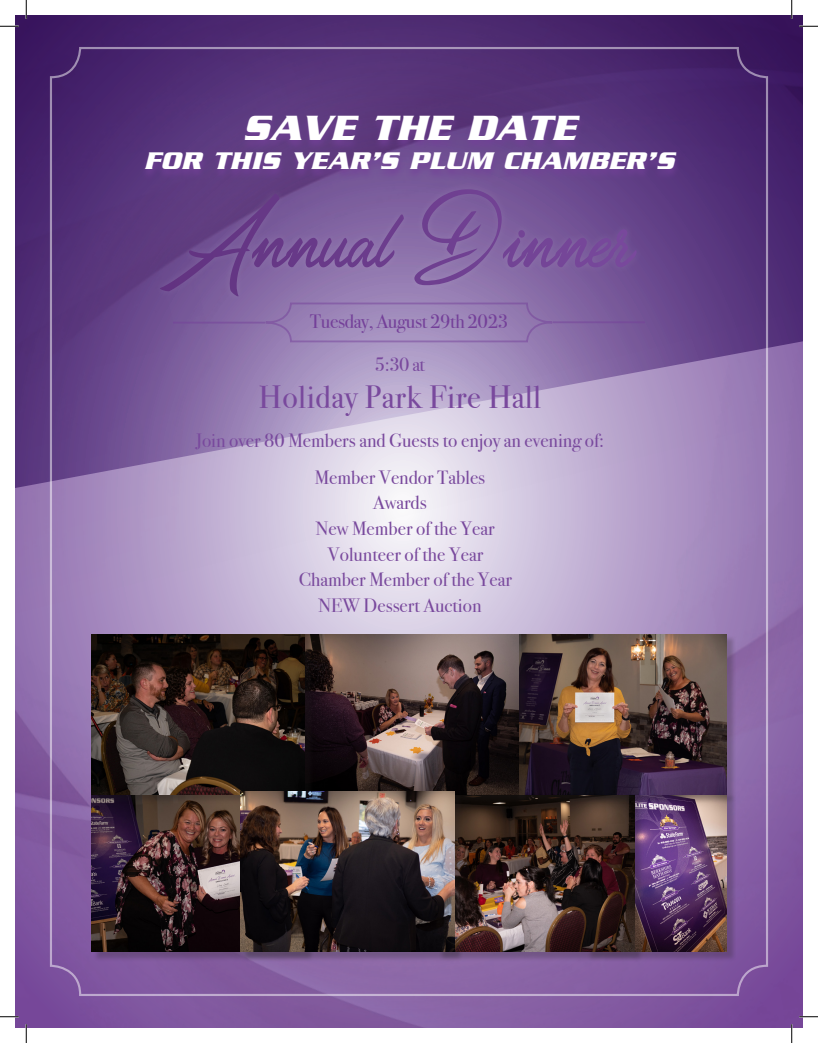
<style>
.page{position:relative;width:818px;height:1043px;background:#fff}
.page>*{position:absolute;margin:0;border:0;box-sizing:border-box;transform-origin:0 0}
.t1{font:italic 700 37.88px "Serpentine Std";letter-spacing:.02em;color:#fff}
.t2{font:32.12px "Bodoni Svty Two ITCTT";letter-spacing:.02em;color:#79499d}
.t3{font:italic 700 26px "Serpentine Std";letter-spacing:.02em;color:#fff}
.t4{font:19.5px "Bodoni Svty Two ITCTT";letter-spacing:-.02em;color:#744099}
.t5{font:19.25px "Bodoni Svty Two ITCTT";color:#79499d}
</style>
<div class="page">
<img style="left:15px;top:616px;width:787px;height:412px">
<img style="left:15px;top:15px;width:787px;height:601px">
<div style="left:139px;top:114px;width:543px;height:66px;background:#744099;opacity:.75"></div>
<div style="left:153px;top:181px;width:491px;height:122px;background:#fff;opacity:.1"></div>
<svg style="left:414px;top:189px;width:87px;height:96px"></svg>
<svg style="left:264px;top:301px;width:290px;height:42px"></svg>
<hr style="left:173px;top:322px;width:92px;height:1px;background:#744099">
<hr style="left:552px;top:321px;width:93px;height:2px;background:#744099">
<div style="left:586px;top:793px;width:150px;height:168px;background:#231f20;opacity:.25"></div>
<img style="left:644px;top:804px;width:82px;height:147px">
<div style="left:439px;top:793px;width:205px;height:168px;background:#231f20;opacity:.25"></div>
<img style="left:463px;top:804px;width:171px;height:147px">
<div style="left:93px;top:793px;width:221px;height:168px;background:#231f20;opacity:.25"></div>
<img style="left:91px;top:794px;width:149px;height:157px">
<div style="left:514px;top:635px;width:222px;height:169px;background:#231f20;opacity:.25"></div>
<img style="left:518px;top:634px;width:208px;height:160px">
<div style="left:306px;top:635px;width:222px;height:169px;background:#231f20;opacity:.25"></div>
<img style="left:91px;top:634px;width:427px;height:160px">
<div style="left:93px;top:635px;width:221px;height:169px;background:#231f20;opacity:.25"></div>
<div style="left:242px;top:793px;width:221px;height:168px;background:#231f20;opacity:.25"></div>
<img style="left:240px;top:791px;width:214px;height:160px">
<svg style="left:0;top:25px;width:19px;height:2px"></svg>
<svg style="left:799px;top:25px;width:19px;height:2px"></svg>
<svg style="left:0;top:1015px;width:19px;height:2px"></svg>
<svg style="left:799px;top:1015px;width:19px;height:2px"></svg>
<svg style="left:25px;top:0;width:2px;height:19px"></svg>
<svg style="left:25px;top:1024px;width:2px;height:18px"></svg>
<svg style="left:790px;top:0;width:2px;height:19px"></svg>
<svg style="left:790px;top:1024px;width:2px;height:18px"></svg>
<p class="t1" style="left:242px;top:105px;width:334px">SAVE THE DATE</p>
<p class="t3" style="left:144px;top:145px;width:531px">FOR THIS YEAR’S PLUM CHAMBER’S</p>
<p class="t4" style="left:310px;top:305px;width:200px">Tuesday, August 29th 2023</p>
<p class="t5" style="left:375px;top:349px;width:52px">5:30 at</p>
<p class="t2" style="left:259px;top:371px;width:283px">Holiday Park Fire Hall</p>
<p class="t5" style="left:196px;top:424px;width:410px">Join over 80 Members and Guests to enjoy an evening of:</p>
<p class="t5" style="left:315px;top:461px;width:172px">Member Vendor Tables</p>
<p class="t5" style="left:373px;top:487px;width:55px">Awards</p>
<p class="t5" style="left:316px;top:512px;width:180px">New Member of the Year</p>
<p class="t5" style="left:327px;top:538px;width:157px">Volunteer of the Year</p>
<p class="t5" style="left:299px;top:563px;width:215px">Chamber Member of the Year</p>
<p class="t5" style="left:318px;top:589px;width:164px">NEW Dessert Auction</p>
</div>
